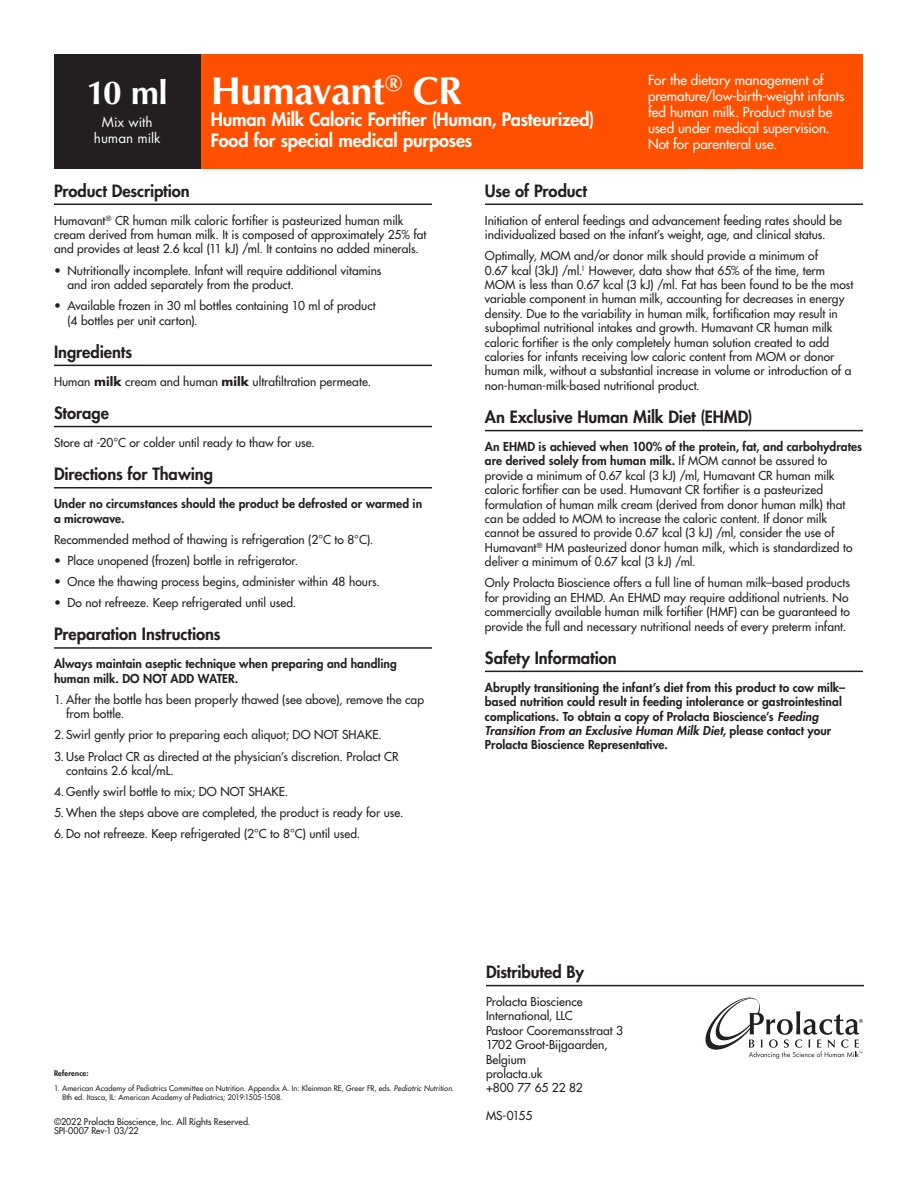
<style>
.page{position:relative;width:918px;height:1188px;background:#fff}
.page>*{position:absolute;margin:0;border:0;box-sizing:border-box;transform-origin:0 0}
.t1{font:700 39px "Optima LT Std";letter-spacing:-.015em;color:#fff}
.t2{font:700 33.3px "Optima LT Std";color:#fff}
.t3{font:800 18px/21.6px "Futura Std";letter-spacing:-.01em;color:#fff}
.t4{font:800 16.5px "Futura Std";letter-spacing:-.005em;color:#231f20}
.t5{font:500 13.5px/16.2px "Futura Std";color:#fff}
.t6{font:13.5px/16.2px "Futura Std";color:#fff;text-align:center}
.t7{font:500 12px/14.4px "Futura Std";letter-spacing:.005em;color:#231f20}
.t8{font:800 12px/14.4px "Futura Std";letter-spacing:.005em;color:#231f20}
.references{font:500 9px/9px "Futura Std";letter-spacing:-.005em;color:#231f20}
.Reference{font:500 7.5px/9px "Futura Std";letter-spacing:.01em;color:#231f20}
.t9{font:800 7.5px "Futura Std";letter-spacing:.015em;color:#231f20}
.s1{font-weight:700}
.s2{font-weight:800}
.s3{font-style:italic}
</style>
<div class="page">
<div style="left:55px;top:54px;width:808px;height:115px;background:#ff5000"></div>
<div style="left:54px;top:54px;width:147px;height:115px;background:#231f20"></div>
<hr style="left:54px;top:204px;width:378px;height:1px;background:#231f20">
<hr style="left:54px;top:365px;width:378px;height:1px;background:#231f20">
<hr style="left:54px;top:426px;width:378px;height:1px;background:#231f20">
<hr style="left:54px;top:487px;width:378px;height:2px;background:#231f20">
<hr style="left:54px;top:647px;width:378px;height:2px;background:#231f20">
<hr style="left:485px;top:204px;width:378px;height:1px;background:#231f20">
<hr style="left:485px;top:430px;width:378px;height:1px;background:#231f20">
<hr style="left:485px;top:671px;width:378px;height:1px;background:#231f20">
<hr style="left:486px;top:985px;width:378px;height:1px;background:#231f20">
<svg style="left:705px;top:997px;width:158px;height:62px"></svg>
<p class="t2" style="left:87px;top:73px;width:83px">10 ml</p>
<p class="t6" style="left:94px;top:114px;width:68px">Mix with human milk</p>
<p class="t1" style="left:211px;top:68px;width:253px">Humavant<sup>®</sup> CR</p>
<p class="t3" style="left:211px;top:108px;width:385px">Human Milk Caloric Fortifier (Human, Pasteurized)<br>Food for special medical purposes</p>
<p class="t5" style="left:648px;top:72px;width:198px">For the dietary management of premature/low-birth-weight infants fed human milk. Product must be used under medical supervision.<br>Not for parenteral use.</p>
<p class="t4" style="left:54px;top:180px;width:137px">Product Description</p>
<p class="t7" style="left:54px;top:213px;width:374px">Humavant<sup>®</sup> CR human milk caloric fortifier is pasteurized human milk cream derived from human milk. It is composed of approximately 25% fat and provides at least 2.6 kcal (11 kJ) /ml. It contains no added minerals.</p>
<p class="t7" style="left:68px;top:263px;width:316px;text-indent:-14px">• Nutritionally incomplete. Infant will require additional vitamins and iron added separately from the product.</p>
<p class="t7" style="left:68px;top:299px;width:310px;text-indent:-14px">• Available frozen in 30 ml bottles containing 10 ml of product (4 bottles per unit carton).</p>
<p class="t4" style="left:54px;top:341px;width:80px">Ingredients</p>
<p class="t7" style="left:54px;top:374px;width:319px">Human <span class="s1">milk</span> cream and human <span class="s1">milk</span> ultrafiltration permeate.</p>
<p class="t4" style="left:54px;top:403px;width:57px">Storage</p>
<p class="t7" style="left:54px;top:435px;width:262px">Store at -20°C or colder until ready to thaw for use.</p>
<p class="t4" style="left:54px;top:464px;width:161px">Directions for Thawing</p>
<p class="t8" style="left:54px;top:497px;width:370px">Under no circumstances should the product be defrosted or warmed in a microwave.</p>
<p class="t7" style="left:54px;top:532px;width:321px">Recommended method of thawing is refrigeration (2°C to 8°C).</p>
<p class="t7" style="left:54px;top:553px;width:246px">• Place unopened (frozen) bottle in refrigerator.</p>
<p class="t7" style="left:54px;top:574px;width:328px">• Once the thawing process begins, administer within 48 hours.</p>
<p class="t7" style="left:54px;top:596px;width:244px">• Do not refreeze. Keep refrigerated until used.</p>
<p class="t4" style="left:54px;top:624px;width:168px">Preparation Instructions</p>
<p class="t8" style="left:54px;top:657px;width:344px">Always maintain aseptic technique when preparing and handling human milk. DO NOT ADD WATER.</p>
<p class="t7" style="left:66px;top:692px;width:359px;text-indent:-12px">1. After the bottle has been properly thawed (see above), remove the cap from bottle.</p>
<p class="t7" style="left:54px;top:728px;width:329px">2. Swirl gently prior to preparing each aliquot; DO NOT SHAKE.</p>
<p class="t7" style="left:66px;top:749px;width:334px;text-indent:-12px">3. Use Prolact CR as directed at the physician’s discretion. Prolact CR contains 2.6 kcal/mL.</p>
<p class="t7" style="left:54px;top:785px;width:236px">4. Gently swirl bottle to mix; DO NOT SHAKE.</p>
<p class="t7" style="left:54px;top:806px;width:351px">5. When the steps above are completed, the product is ready for use.</p>
<p class="t7" style="left:54px;top:827px;width:308px">6. Do not refreeze. Keep refrigerated (2°C to 8°C) until used.</p>
<p class="t4" style="left:485px;top:180px;width:104px">Use of Product</p>
<p class="t7" style="left:485px;top:213px;width:359px">Initiation of enteral feedings and advancement feeding rates should be individualized based on the infant’s weight, age, and clinical status.</p>
<p class="t7" style="left:485px;top:249px;width:370px">Optimally, MOM and/or donor milk should provide a minimum of<br>0.67 kcal (3kJ) /ml.<sup>1</sup> However, data show that 65% of the time, term MOM is less than 0.67 kcal (3 kJ) /ml. Fat has been found to be the most variable component in human milk, accounting for decreases in energy density. Due to the variability in human milk, fortification may result in suboptimal nutritional intakes and growth. Humavant CR human milk caloric fortifier is the only completely human solution created to add calories for infants receiving low caloric content from MOM or donor human milk, without a substantial increase in volume or introduction of a non-human-milk-based nutritional product.</p>
<p class="t4" style="left:485px;top:407px;width:269px">An Exclusive Human Milk Diet (EHMD)</p>
<p class="t7" style="left:485px;top:439px;width:379px"><span class="s2">An EHMD is achieved when 100% of the protein, fat, and carbohydrates are derived solely from human milk.</span> If MOM cannot be assured to provide a minimum of 0.67 kcal (3 kJ) /ml, Humavant CR human milk caloric fortifier can be used. Humavant CR fortifier is a pasteurized formulation of human milk cream (derived from donor human milk) that can be added to MOM to increase the caloric content. If donor milk cannot be assured to provide 0.67 kcal (3 kJ) /ml, consider the use of Humavant<sup>®</sup> HM pasteurized donor human milk, which is standardized to deliver a minimum of 0.67 kcal (3 kJ) /ml.</p>
<p class="t7" style="left:485px;top:576px;width:367px">Only Prolacta Bioscience offers a full line of human milk–based products for providing an EHMD. An EHMD may require additional nutrients. No commercially available human milk fortifier (HMF) can be guaranteed to provide the full and necessary nutritional needs of every preterm infant.</p>
<p class="t4" style="left:485px;top:647px;width:133px">Safety Information</p>
<p class="t8" style="left:485px;top:680px;width:362px">Abruptly transitioning the infant’s diet from this product to cow milk– based nutrition could result in feeding intolerance or gastrointestinal complications. To obtain a copy of Prolacta Bioscience’s <span class="s3">Feeding Transition From an Exclusive Human Milk Diet</span>, please contact your Prolacta Bioscience Representative.</p>
<p class="t9" style="left:54px;top:1068px;width:36px">Reference:</p>
<p class="Reference" style="left:62px;top:1084px;width:393px;text-indent:-8px">1. American Academy of Pediatrics Committee on Nutrition. Appendix A. In: Kleinman RE, Greer FR, eds. <span class="s3">Pediatric Nutrition</span>.<br>8th ed. Itasca, IL: American Academy of Pediatrics; 2019:1505-1508.</p>
<p class="references" style="left:54px;top:1117px;width:198px">©2022 Prolacta Bioscience, Inc. All Rights Reserved.<br>SPI-0007 Rev-1 03/22</p>
<p class="t4" style="left:486px;top:962px;width:100px">Distributed By</p>
<p class="t7" style="left:486px;top:994px;width:98px">Prolacta Bioscience<br>International, LLC</p>
<p class="t7" style="left:486px;top:1023px;width:139px">Pastoor Cooremansstraat 3</p>
<p class="t7" style="left:486px;top:1038px;width:123px">1702 Groot-Bijgaarden,</p>
<p class="t7" style="left:486px;top:1052px;width:42px">Belgium</p>
<p class="t7" style="left:486px;top:1066px;width:58px">prolacta.uk</p>
<p class="t7" style="left:486px;top:1081px;width:98px">+800 77 65 22 82</p>
<p class="t7" style="left:486px;top:1109px;width:48px">MS-0155</p>
</div>
